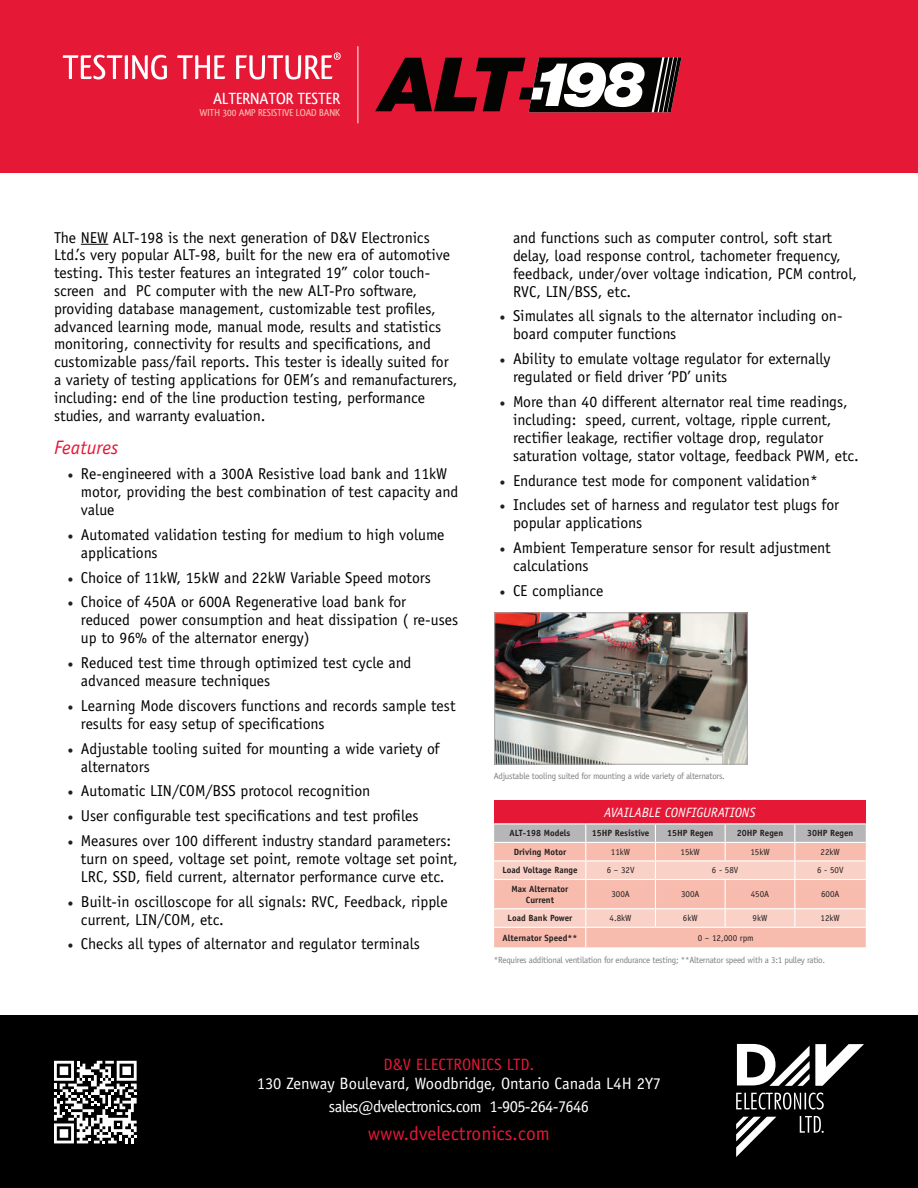
<style>
.page{position:relative;width:918px;height:1188px;background:#fff}
.page>*{position:absolute;margin:0;border:0;box-sizing:border-box;transform-origin:0 0}
.t1{font:19.5px "Officina Sans Std";color:#e51836}
.t2{font:italic 19.5px "Officina Sans Std";color:#e51836}
.t3{font:500 16.95px "Qlassik";color:#fff}
.t4{font:16.5px/22.5px "Officina Sans Std";letter-spacing:-.02em;color:#fff;text-align:center}
.t5{font:16.5px "Officina Sans Std";color:#e51836}
.t6{font:15.75px/18px "Officina Sans Std";color:#000}
.t7{font:italic 13.5px "Officina Sans Std";color:#fff}
.t8{font:500 10.5px "Qlassik";color:#f7bcae}
.t9{font:9px "Officina Sans Std";letter-spacing:-.03em;color:#7f8081}
.t10{font:700 9px/10.8px "Officina Sans Std";color:#231f20;text-align:center}
.t11{font:9px "Officina Sans Std";color:#231f20}
.s1{font-family:"Minion Pro";color:#231f20}
</style>
<div class="page">
<div style="left:0;top:1015px;width:918px;height:173px;background:#000"></div>
<svg style="left:736px;top:1092px;width:88px;height:18px"></svg>
<svg style="left:737px;top:1044px;width:127px;height:42px"></svg>
<svg style="left:736px;top:1117px;width:40px;height:40px"></svg>
<svg style="left:800px;top:1116px;width:24px;height:17px"></svg>
<svg style="left:81px;top:244px;width:27px;height:1px"></svg>
<div style="left:0;top:0;width:918px;height:173px;background:#e51836"></div>
<hr style="left:358px;top:46px;width:1px;height:77px;background:#fff">
<svg style="left:54px;top:1061px;width:83px;height:82px"></svg>
<svg style="left:63px;top:52px;width:278px;height:28px"></svg>
<svg style="left:375px;top:57px;width:306px;height:55px"></svg>
<div style="left:494px;top:801px;width:372px;height:23px;background:#e51836"></div>
<hr style="left:494px;top:823px;width:92px;height:1px;background:#fff">
<hr style="left:586px;top:823px;width:69px;height:1px;background:#fff">
<hr style="left:655px;top:823px;width:70px;height:1px;background:#fff">
<hr style="left:725px;top:823px;width:70px;height:1px;background:#fff">
<hr style="left:795px;top:823px;width:71px;height:1px;background:#fff">
<svg style="left:494px;top:824px;width:372px;height:123px"></svg>
<hr style="left:655px;top:927px;width:70px;height:1px;background:#fff">
<hr style="left:725px;top:927px;width:70px;height:1px;background:#fff">
<hr style="left:795px;top:927px;width:71px;height:1px;background:#fff">
<img style="left:496px;top:614px;width:250px;height:149px">
<div style="left:494px;top:612px;width:254px;height:153px;border:1px solid #a8a7a8"></div>
<p class="t3" style="left:213px;top:88px;width:128px">ALTERNATOR TESTER</p>
<p class="t8" style="left:199px;top:107px;width:142px">WITH 300 AMP RESISTIVE LOAD BANK</p>
<p class="t6" style="left:54px;top:228px;width:405px">The NEW ALT-198 is the next generation of D&amp;V Electronics Ltd.’s very popular ALT-98, built for the new era of automotive testing. This tester features an integrated 19” color touch&shy;screen and PC computer with the new ALT-Pro software, providing database management, customizable test profiles, advanced learning mode, manual mode, results and statistics monitoring, connectivity for results and specifications, and customizable pass/fail reports. This tester is ideally suited for a variety of testing applications for OEM’s and remanufacturers, including: end of the line production testing, performance studies, and warranty evaluation.</p>
<p class="t2" style="left:54px;top:437px;width:66px">Features</p>
<p class="t6" style="left:81px;top:465px;width:379px;text-indent:-13px"><span class="s1">•</span> Re-engineered with a 300A Resistive load bank and 11kW motor, providing the best combination of test capacity and value</p>
<p class="t6" style="left:81px;top:526px;width:365px;text-indent:-13px"><span class="s1">•</span> Automated validation testing for medium to high volume applications</p>
<p class="t6" style="left:68px;top:568px;width:365px"><span class="s1">•</span> Choice of 11kW, 15kW and 22kW Variable Speed motors</p>
<p class="t6" style="left:81px;top:593px;width:379px;text-indent:-13px"><span class="s1">•</span> Choice of 450A or 600A Regenerative load bank for reduced power consumption and heat dissipation ( re-uses up to 96% of the alternator energy)</p>
<p class="t6" style="left:81px;top:654px;width:332px;text-indent:-13px"><span class="s1">•</span> Reduced test time through optimized test cycle and advanced measure techniques</p>
<p class="t6" style="left:81px;top:697px;width:376px;text-indent:-13px"><span class="s1">•</span> Learning Mode discovers functions and records sample test results for easy setup of specifications</p>
<p class="t6" style="left:81px;top:739px;width:360px;text-indent:-13px"><span class="s1">•</span> Adjustable tooling suited for mounting a wide variety of alternators</p>
<p class="t6" style="left:68px;top:782px;width:304px"><span class="s1">•</span> Automatic LIN/COM/BSS protocol recognition</p>
<p class="t6" style="left:68px;top:807px;width:353px"><span class="s1">•</span> User configurable test specifications and test profiles</p>
<p class="t6" style="left:81px;top:832px;width:378px;text-indent:-13px"><span class="s1">•</span> Measures over 100 different industry standard parameters: turn on speed, voltage set point, remote voltage set point,<br>LRC, SSD, field current, alternator performance curve etc.</p>
<p class="t6" style="left:81px;top:892px;width:368px;text-indent:-13px"><span class="s1">•</span> Built-in oscilloscope for all signals: RVC, Feedback, ripple current, LIN/COM, etc.</p>
<p class="t6" style="left:68px;top:935px;width:354px"><span class="s1">•</span> Checks all types of alternator and regulator terminals</p>
<p class="t6" style="left:513px;top:228px;width:346px">and functions such as computer control, soft start delay, load response control, tachometer frequency, feedback, under/over voltage indication, PCM control, RVC, LIN/BSS, etc.</p>
<p class="t6" style="left:513px;top:307px;width:331px;text-indent:-13px"><span class="s1">•</span> Simulates all signals to the alternator including on&shy;board computer functions</p>
<p class="t6" style="left:513px;top:350px;width:319px;text-indent:-13px"><span class="s1">•</span> Ability to emulate voltage regulator for externally regulated or field driver ‘PD’ units</p>
<p class="t6" style="left:513px;top:393px;width:347px;text-indent:-13px"><span class="s1">•</span> More than 40 different alternator real time readings, including: speed, current, voltage, ripple current, rectifier leakage, rectifier voltage drop, regulator saturation voltage, stator voltage, feedback PWM, etc.</p>
<p class="t6" style="left:500px;top:471px;width:320px"><span class="s1">•</span> Endurance test mode for component validation*</p>
<p class="t6" style="left:513px;top:496px;width:328px;text-indent:-13px"><span class="s1">•</span> Includes set of harness and regulator test plugs for popular applications</p>
<p class="t6" style="left:513px;top:539px;width:319px;text-indent:-13px"><span class="s1">•</span> Ambient Temperature sensor for result adjustment calculations</p>
<p class="t6" style="left:500px;top:582px;width:105px"><span class="s1">•</span> CE compliance</p>
<p class="t9" style="left:494px;top:771px;width:233px">Adjustable tooling suited for mounting a wide variety of alternators.</p>
<p class="t7" style="left:604px;top:805px;width:153px">AVAILABLE CONFIGURATIONS</p>
<p class="t10" style="left:510px;top:828px;width:62px">ALT-198 Models</p>
<p class="t10" style="left:592px;top:828px;width:59px">15HP Resistive</p>
<p class="t10" style="left:667px;top:828px;width:48px">15HP Regen</p>
<p class="t10" style="left:737px;top:828px;width:48px">20HP Regen</p>
<p class="t10" style="left:807px;top:828px;width:48px">30HP Regen</p>
<p class="t10" style="left:514px;top:846px;width:54px">Driving Motor</p>
<p class="t11" style="left:611px;top:847px;width:21px">11kW</p>
<p class="t11" style="left:681px;top:847px;width:21px">15kW</p>
<p class="t11" style="left:750px;top:847px;width:21px">15kW</p>
<p class="t11" style="left:821px;top:847px;width:21px">22kW</p>
<p class="t10" style="left:502px;top:865px;width:77px">Load Voltage Range</p>
<p class="t11" style="left:607px;top:865px;width:29px">6 – 32V</p>
<p class="t11" style="left:712px;top:865px;width:28px">6 - 58V</p>
<p class="t11" style="left:817px;top:865px;width:28px">6 - 50V</p>
<p class="t10" style="left:512px;top:883px;width:58px">Max Alternator<br>Current</p>
<p class="t11" style="left:611px;top:889px;width:20px">300A</p>
<p class="t11" style="left:681px;top:889px;width:20px">300A</p>
<p class="t11" style="left:751px;top:889px;width:20px">450A</p>
<p class="t11" style="left:821px;top:889px;width:20px">600A</p>
<p class="t10" style="left:508px;top:913px;width:66px">Load Bank Power</p>
<p class="t11" style="left:610px;top:913px;width:23px">4.8kW</p>
<p class="t11" style="left:683px;top:913px;width:16px">6kW</p>
<p class="t11" style="left:753px;top:913px;width:16px">9kW</p>
<p class="t11" style="left:821px;top:913px;width:21px">12kW</p>
<p class="t10" style="left:503px;top:932px;width:76px">Alternator Speed**</p>
<p class="t11" style="left:698px;top:932px;width:57px">0 – 12,000 rpm</p>
<p class="t9" style="left:494px;top:955px;width:333px">*Requires additional ventilation for endurance testing; **Alternator speed with a 3:1 pulley ratio.</p>
<p class="t5" style="left:384px;top:1054px;width:152px">D&amp;V ELECTRONICS LTD.</p>
<p class="t4" style="left:257px;top:1072px;width:406px">130 Zenway Boulevard, Woodbridge, Ontario Canada L4H 2Y7 sales@dvelectronics.com 1-905-264-7646</p>
<p class="t1" style="left:368px;top:1122px;width:184px">www.dvelectronics.com</p>
</div>
